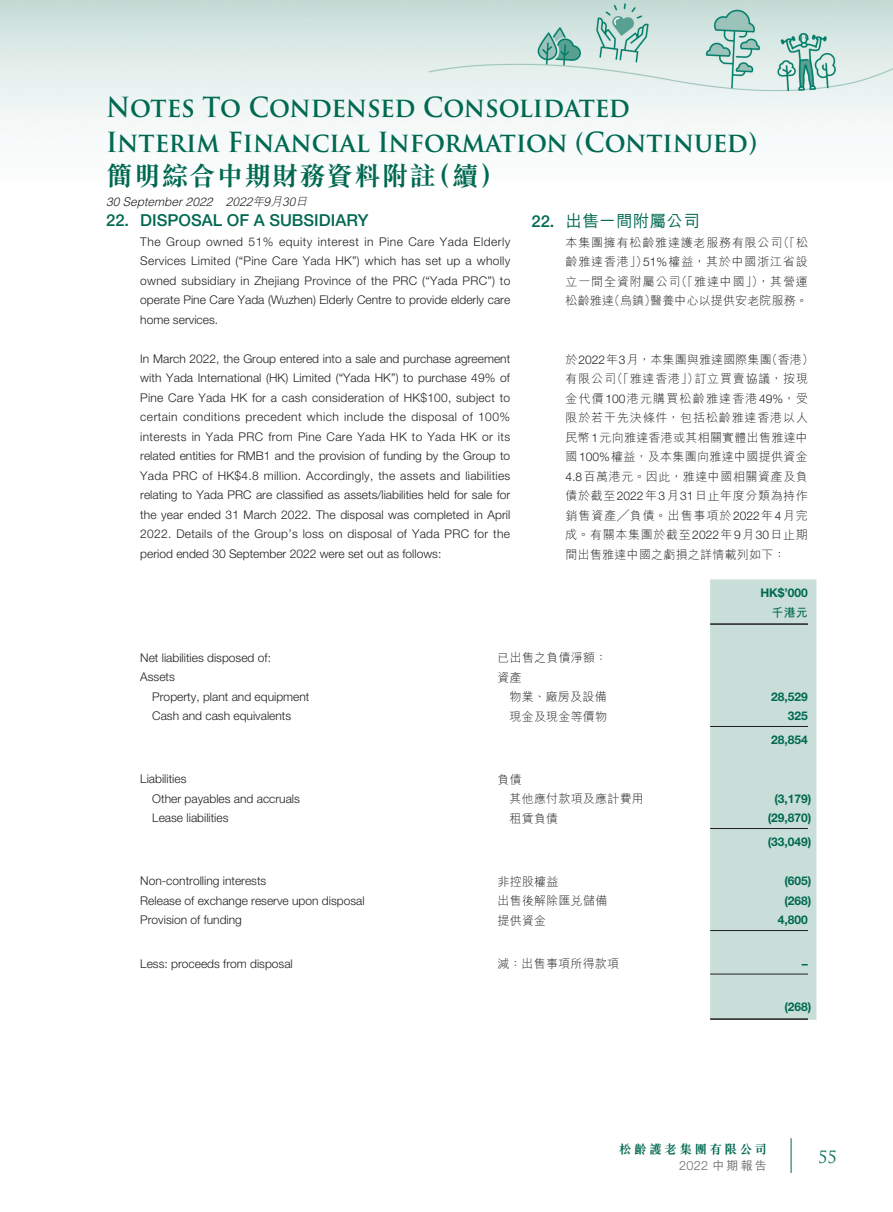
<style>
.page{position:relative;width:893px;height:1212px;background:#fff}
.page>*{position:absolute;margin:0;border:0;box-sizing:border-box;transform-origin:0 0}
.t1{font:700 27px/34.5px "Trajan Pro";color:#006951;scale:.94 1}
.t2{font:700 27px "M Sung HK";letter-spacing:.02em;color:#006951}
._01_H1_E{font:500 16.5px "Helvetica Neue LT Std";color:#006951}
._001_H1_C{font:500 16.5px "M Hei HK";letter-spacing:.02em;color:#006951}
.t3{font:16.5px "Trajan Pro";color:#006951}
.t4{font:700 12.75px "M Sung HK";letter-spacing:.185em;color:#006951}
.t5{font:300 12.75px "Helvetica Neue LT Std";color:#6c6d70}
._00_txt_E{font:300 12px/19.5px "Helvetica Neue LT Std";color:#231f20;text-align:justify}
._50_Table_txt{font:300 12px "Helvetica Neue LT Std";color:#231f20}
._000_txt_C{font:300 12px/19.5px "M Hei HK";letter-spacing:.05em;color:#231f20}
._000_txt_C-2{font:300 12px/19.5px "M Hei HK";letter-spacing:.03em;color:#231f20;text-align:justify}
._50_Table_txt-2{font:700 12px "Helvetica Neue LT Std";color:#006951}
.t6{font:italic 300 12px "Helvetica LT Std";color:#231f20}
._50_Table_txt-3{font:700 12px "M Hei HK";color:#006951}
.s1{font-family:"Helvetica Neue LT Std"}
.s2{font-family:"M Hei HK"}
.s3{font-family:"M Hei HK";font-weight:500;font-size:12px}
</style>
<div class="page">
<img style="left:0;top:0;width:893px;height:134px">
<hr style="left:791px;top:1138px;width:1px;height:35px;background:#006951">
<div style="left:710px;top:579px;width:106px;height:441px;background:#c9ded8"></div>
<hr style="left:710px;top:623px;width:98px;height:2px;background:#231f20">
<hr style="left:710px;top:726px;width:98px;height:1px;background:#231f20">
<hr style="left:710px;top:828px;width:98px;height:1px;background:#231f20">
<hr style="left:710px;top:930px;width:98px;height:1px;background:#231f20">
<hr style="left:710px;top:974px;width:98px;height:1px;background:#231f20">
<hr style="left:710px;top:1018px;width:98px;height:2px;background:#231f20">
<h1 class="t1" style="left:106px;top:90px;width:694px">Notes To Condensed Consolidated<br>Interim Financial Information (Continued)</h1>
<h1 class="t2" style="left:106px;top:163px;width:401px">簡明綜合中期財務資料附註（續）</h1>
<p class="_001_H1_C" style="left:531px;top:209px;width:170px"><span class="s1">22.</span> 出售一間附屬公司</p>
<p class="_000_txt_C-2" style="left:565px;top:232px;width:244px">本集團擁有松齡雅達護老服務有限公司（「松齡雅達香港」）<span class="s1">51%</span>權益，其於中國浙江省設立一間全資附屬公司（「雅達中國」），其營運松齡雅達（烏鎮）醫養中心以提供安老院服務。</p>
<p class="t6" style="left:106px;top:195px;width:205px">30 September 2022 <span class="s2">2022年9月30日</span></p>
<p class="_01_H1_E" style="left:106px;top:211px;width:264px">22. DISPOSAL OF A SUBSIDIARY</p>
<p class="_00_txt_E" style="left:140px;top:232px;width:372px">The Group owned 51% equity interest in Pine Care Yada Elderly Services Limited (“Pine Care Yada HK”) which has set up a wholly owned subsidiary in Zhejiang Province of the PRC (“Yada PRC”) to operate Pine Care Yada (Wuzhen) Elderly Centre to provide elderly care home services.</p>
<p class="_00_txt_E" style="left:140px;top:349px;width:372px">In March 2022, the Group entered into a sale and purchase agreement with Yada International (HK) Limited (“Yada HK”) to purchase 49% of Pine Care Yada HK for a cash consideration of HK$100, subject to certain conditions precedent which include the disposal of 100% interests in Yada PRC from Pine Care Yada HK to Yada HK or its related entities for RMB1 and the provision of funding by the Group to Yada PRC of HK$4.8 million. Accordingly, the assets and liabilities relating to Yada PRC are classified as assets/liabilities held for sale for the year ended 31 March 2022. The disposal was completed in April 2022. Details of the Group’s loss on disposal of Yada PRC for the period ended 30 September 2022 were set out as follows:</p>
<p class="_000_txt_C" style="left:565px;top:349px;width:250px">於<span class="s1">2022</span>年<span class="s1">3</span>月，本集團與雅達國際集團（香港）有限公司（「雅達香港」）訂立買賣協議，按現金代價<span class="s1">100</span>港元購買松齡雅達香港<span class="s1">49%</span>，受限於若干先決條件，包括松齡雅達香港以人民幣<span class="s1">1</span>元向雅達香港或其相關實體出售雅達中國<span class="s1">100%</span>權益，及本集團向雅達中國提供資金<br><span class="s1">4.8</span>百萬港元。因此，雅達中國相關資產及負債於截至<span class="s1">2022</span>年<span class="s1">3</span>月<span class="s1">31</span>日止年度分類為持作銷售資產╱負債。出售事項於<span class="s1">2022</span>年<span class="s1">4</span>月完成。有關本集團於截至<span class="s1">2022</span>年<span class="s1">9</span>月<span class="s1">30</span>日止期間出售雅達中國之虧損之詳情載列如下：</p>
<p class="_50_Table_txt-2" style="left:760px;top:585px;width:49px">HK$’000</p>
<p class="_50_Table_txt-3" style="left:771px;top:604px;width:38px">千港元</p>
<p class="_50_Table_txt" style="left:140px;top:650px;width:132px">Net liabilities disposed of:</p>
<p class="_000_txt_C-2" style="left:497px;top:648px;width:111px">已出售之負債淨額：</p>
<p class="_50_Table_txt" style="left:140px;top:670px;width:36px">Assets</p>
<p class="_000_txt_C-2" style="left:497px;top:667px;width:26px">資產</p>
<p class="_50_Table_txt" style="left:152px;top:689px;width:159px">Property, plant and equipment</p>
<p class="_000_txt_C-2" style="left:509px;top:687px;width:99px">物業、廠房及設備</p>
<p class="_50_Table_txt-2" style="left:771px;top:689px;width:38px">28,529</p>
<p class="_50_Table_txt" style="left:152px;top:709px;width:140px">Cash and cash equivalents</p>
<p class="_000_txt_C-2" style="left:509px;top:706px;width:99px">現金及現金等價物</p>
<p class="_50_Table_txt-2" style="left:788px;top:708px;width:22px">325</p>
<p class="_50_Table_txt-2" style="left:771px;top:732px;width:38px">28,854</p>
<p class="_50_Table_txt" style="left:140px;top:772px;width:48px">Liabilities</p>
<p class="_000_txt_C-2" style="left:497px;top:769px;width:26px">負債</p>
<p class="_50_Table_txt" style="left:152px;top:791px;width:149px">Other payables and accruals</p>
<p class="_000_txt_C-2" style="left:509px;top:789px;width:136px">其他應付款項及應計費用</p>
<p class="_50_Table_txt-2" style="left:774px;top:791px;width:39px">(3,179)</p>
<p class="_50_Table_txt" style="left:152px;top:811px;width:78px">Lease liabilities</p>
<p class="_000_txt_C-2" style="left:509px;top:808px;width:50px">租賃負債</p>
<p class="_50_Table_txt-2" style="left:768px;top:810px;width:45px">(29,870)</p>
<p class="_50_Table_txt-2" style="left:768px;top:835px;width:45px">(33,049)</p>
<p class="_50_Table_txt" style="left:140px;top:874px;width:128px">Non-controlling interests</p>
<p class="_000_txt_C-2" style="left:497px;top:871px;width:62px">非控股權益</p>
<p class="_50_Table_txt-2" style="left:784px;top:874px;width:29px">(605)</p>
<p class="_50_Table_txt" style="left:140px;top:893px;width:226px">Release of exchange reserve upon disposal</p>
<p class="_000_txt_C-2" style="left:497px;top:891px;width:111px">出售後解除匯兌儲備</p>
<p class="_50_Table_txt-2" style="left:784px;top:893px;width:29px">(268)</p>
<p class="_50_Table_txt" style="left:140px;top:913px;width:103px">Provision of funding</p>
<p class="_000_txt_C-2" style="left:497px;top:910px;width:50px">提供資金</p>
<p class="_50_Table_txt-2" style="left:778px;top:913px;width:32px">4,800</p>
<p class="_50_Table_txt" style="left:140px;top:956px;width:154px">Less: proceeds from disposal</p>
<p class="_000_txt_C-2" style="left:497px;top:954px;width:123px">減：出售事項所得款項</p>
<p class="_50_Table_txt-2" style="left:802px;top:956px;width:7px">–</p>
<p class="_50_Table_txt-2" style="left:784px;top:1000px;width:29px">(268)</p>
<p class="t4" style="left:619px;top:1143px;width:150px">松齡護老集團有限公司</p>
<p class="t5" style="left:679px;top:1157px;width:89px">2022 <span class="s3">中期報告</span></p>
<h2 class="t3" style="left:818px;top:1146px;width:20px">55</h2>
</div>
